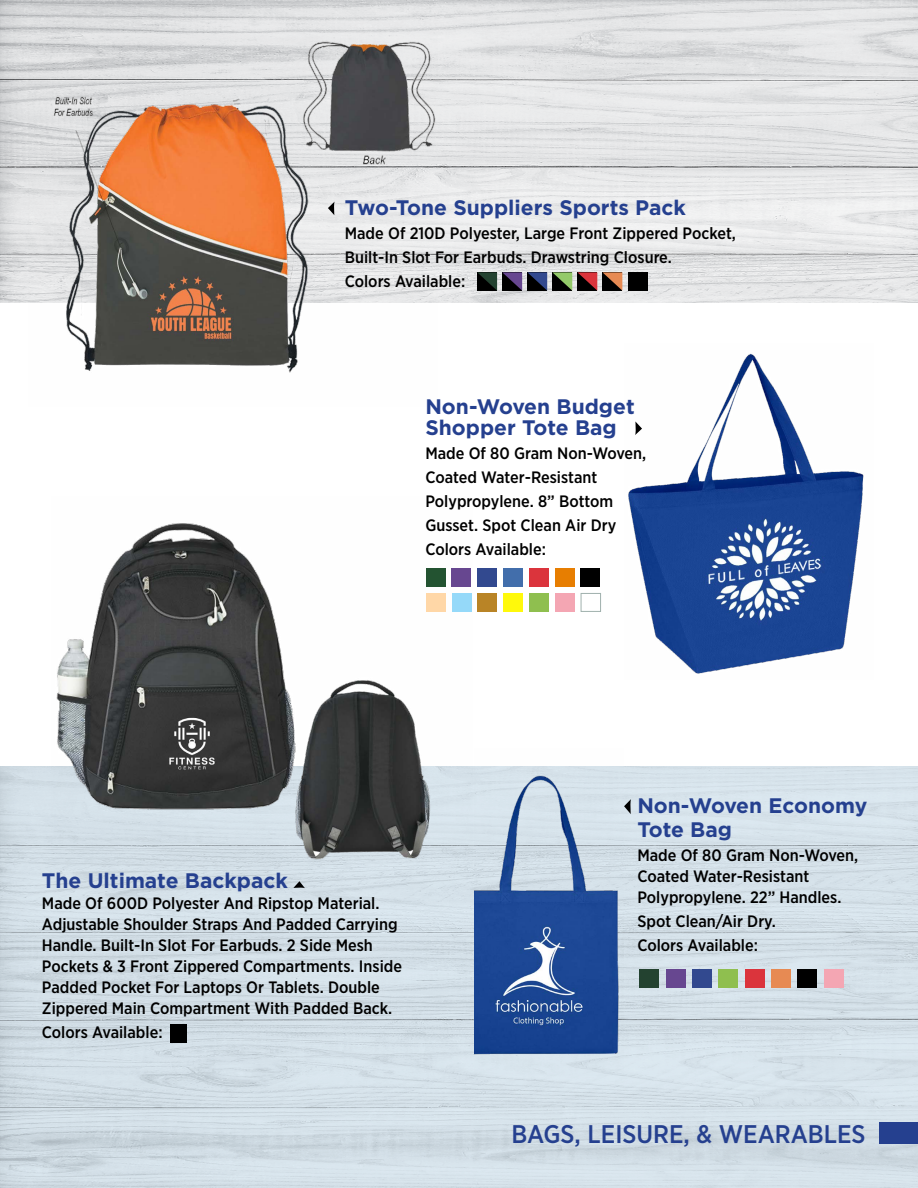
<style>
.page{position:relative;width:918px;height:1188px;background:#fff}
.page>*{position:absolute;margin:0;border:0;box-sizing:border-box;transform-origin:0 0}
.t1{font:500 25.5px "Gotham Narrow";color:#25408f}
.t2{font:700 21px/21px "Gotham";color:#25408f}
.t3{font:500 16.5px/24px "Gotham Narrow";color:#000}
</style>
<div class="page">
<img style="left:0;top:0;width:918px;height:303px">
<svg style="left:0;top:766px;width:918px;height:422px;background:#d1dde5"></svg>
<img style="left:52px;top:523px;width:421px;height:367px">
<div style="left:879px;top:1122px;width:39px;height:22px;background:#25408f"></div>
<img style="left:28px;top:36px;width:410px;height:337px">
<img style="left:628px;top:353px;width:236px;height:321px">
<div style="left:581px;top:593px;width:20px;height:19px;background:#fff;border:1px solid #a0b1ad"></div>
<div style="left:426px;top:569px;width:19px;height:18px;background:#235331"></div>
<div style="left:452px;top:569px;width:19px;height:18px;background:#674790"></div>
<div style="left:477px;top:569px;width:20px;height:18px;background:#32498f"></div>
<div style="left:503px;top:569px;width:20px;height:18px;background:#426eab"></div>
<div style="left:529px;top:569px;width:20px;height:18px;background:#db343c"></div>
<div style="left:555px;top:569px;width:20px;height:18px;background:#e77e01"></div>
<div style="left:581px;top:569px;width:19px;height:18px;background:#000"></div>
<div style="left:452px;top:593px;width:20px;height:18px;background:#95d9f9"></div>
<div style="left:503px;top:593px;width:20px;height:18px;background:#fff90b"></div>
<div style="left:426px;top:593px;width:20px;height:18px;background:#ffd7a7"></div>
<div style="left:529px;top:593px;width:20px;height:18px;background:#8fbf4f"></div>
<div style="left:478px;top:593px;width:19px;height:18px;background:#b98426"></div>
<div style="left:555px;top:593px;width:20px;height:18px;background:#f4a6b3"></div>
<svg style="left:635px;top:421px;width:7px;height:14px"></svg>
<svg style="left:293px;top:881px;width:12px;height:7px"></svg>
<div style="left:170px;top:1025px;width:17px;height:18px;background:#000"></div>
<img style="left:475px;top:766px;width:148px;height:310px">
<div style="left:824px;top:970px;width:20px;height:18px;background:#f4a6b3"></div>
<div style="left:640px;top:970px;width:19px;height:18px;background:#234230"></div>
<div style="left:666px;top:970px;width:20px;height:18px;background:#674790"></div>
<div style="left:692px;top:970px;width:20px;height:18px;background:#32498f"></div>
<div style="left:718px;top:970px;width:20px;height:18px;background:#8fbf4f"></div>
<div style="left:745px;top:970px;width:20px;height:18px;background:#db343c"></div>
<div style="left:771px;top:970px;width:20px;height:18px;background:#e78a53"></div>
<div style="left:797px;top:970px;width:20px;height:18px;background:#000"></div>
<svg style="left:624px;top:799px;width:7px;height:15px"></svg>
<svg style="left:328px;top:201px;width:7px;height:14px"></svg>
<div style="left:628px;top:272px;width:19px;height:19px;background:#000"></div>
<svg style="left:477px;top:272px;width:95px;height:19px;background:#434b4e"></svg>
<svg style="left:578px;top:272px;width:19px;height:19px"></svg>
<svg style="left:603px;top:272px;width:19px;height:19px"></svg>
<p class="t2" style="left:345px;top:197px;width:343px">Two-Tone Suppliers Sports Pack</p>
<p class="t3" style="left:345px;top:221px;width:393px">Made Of 210D Polyester, Large Front Zippered Pocket,<br>Built-In Slot For Earbuds. Drawstring Closure.<br>Colors Available:</p>
<p class="t2" style="left:425px;top:396px;width:211px">Non-Woven Budget<br>Shopper Tote Bag</p>
<p class="t3" style="left:425px;top:441px;width:222px">Made Of 80 Gram Non-Woven,<br>Coated Water-Resistant<br>Polypropylene. 8” Bottom<br>Gusset. Spot Clean Air Dry<br>Colors Available:</p>
<p class="t2" style="left:42px;top:870px;width:247px">The Ultimate Backpack</p>
<p class="t3" style="left:42px;top:893px;width:362px;line-height:21px">Made Of 600D Polyester And Ripstop Material.<br>Adjustable Shoulder Straps And Padded Carrying Handle. Built-In Slot For Earbuds. 2 Side Mesh Pockets &amp; 3 Front Zippered Compartments. Inside Padded Pocket For Laptops Or Tablets. Double Zippered Main Compartment With Padded Back.</p>
<p class="t3" style="left:42px;top:1020px;width:122px">Colors Available:</p>
<p class="t2" style="left:637px;top:794px;width:231px;line-height:24px">Non-Woven Economy<br>Tote Bag</p>
<p class="t3" style="left:637px;top:845px;width:222px;line-height:21px">Made Of 80 Gram Non-Woven,<br>Coated Water-Resistant<br>Polypropylene. 22” Handles.</p>
<p class="t3" style="left:637px;top:909px;width:140px">Spot Clean/Air Dry.<br>Colors Available:</p>
<h1 class="t1" style="left:511px;top:1118px;width:356px">BAGS, LEISURE, &amp; WEARABLES</h1>
</div>
